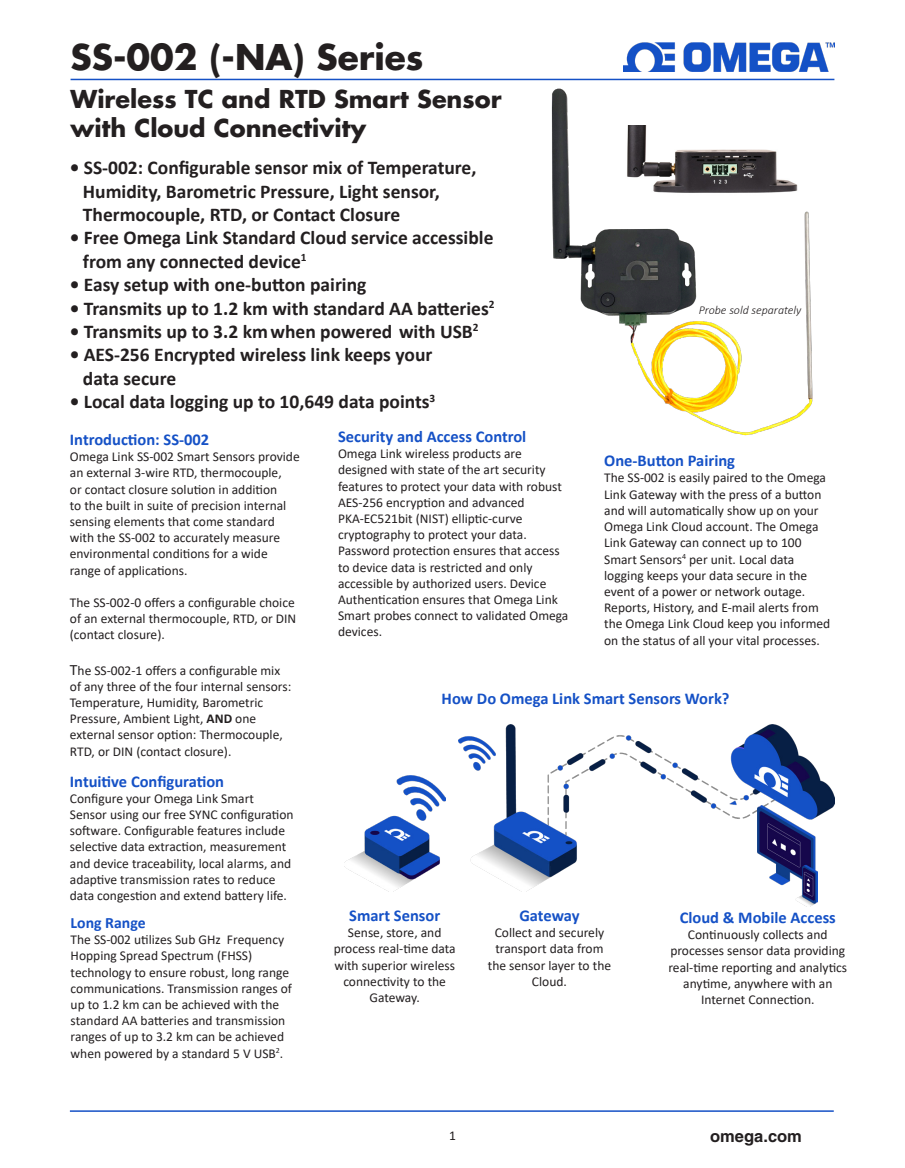
<style>
.page{position:relative;width:905px;height:1168px;background:#fff}
.page>*{position:absolute;margin:0;border:0;box-sizing:border-box;transform-origin:0 0}
.t1{font:700 34.5px "Futura";color:#231f20}
.t2{font:700 24px/28.8px "Futura";color:#231f20}
.t3{font:700 19.5px "Calibri";color:#231f20}
.t4{font:700 16.5px "Calibri";color:#1551c6}
.t5{font:700 16.5px "Helvetica";color:#231f20}
.t6{font:700 15.75px "Calibri";color:#1551c6}
.t7{font:13.5px/16.2px "Calibri";color:#231f20}
.t8{font:italic 300 12px "Calibri";color:#231f20}
.s1{font-size:15.75px}
.s2{font-weight:700}
</style>
<div class="page">
<hr style="left:71px;top:79px;width:763px;height:1px;background:#1551c6">
<img style="left:623px;top:43px;width:211px;height:28px">
<hr style="left:70px;top:1110px;width:763px;height:2px;background:#1551c6">
<img style="left:459px;top:724px;width:375px;height:167px">
<img style="left:344px;top:775px;width:101px;height:116px">
<img style="left:757px;top:806px;width:60px;height:100px">
<img style="left:536px;top:80px;width:299px;height:356px">
<img style="left:603px;top:125px;width:231px;height:84px">
<p class="t1" style="left:71px;top:34px;width:354px">SS-002 (-NA) Series</p>
<p class="t2" style="left:71px;top:84px;width:432px">Wireless TC and RTD Smart Sensor with Cloud Connectivity</p>
<p class="t3" style="left:70px;top:154px;width:408px">• SS-002: Configurable sensor mix of Temperature,</p>
<p class="t3" style="left:83px;top:177px;width:358px">Humidity, Barometric Pressure, Light sensor,</p>
<p class="t3" style="left:83px;top:201px;width:319px">Thermocouple, RTD, or Contact Closure</p>
<p class="t3" style="left:70px;top:224px;width:425px">• Free Omega Link Standard Cloud service accessible</p>
<p class="t3" style="left:83px;top:247px;width:225px">from any connected device<sup>1</sup></p>
<p class="t3" style="left:70px;top:271px;width:298px">• Easy setup with one-button pairing</p>
<p class="t3" style="left:70px;top:294px;width:426px">• Transmits up to 1.2 km with standard AA batteries<sup>2</sup></p>
<p class="t3" style="left:70px;top:318px;width:410px">• Transmits up to 3.2 kmwhen powered with USB<sup>2</sup></p>
<p class="t3" style="left:70px;top:341px;width:364px">• AES-256 Encrypted wireless link keeps your</p>
<p class="t3" style="left:83px;top:364px;width:95px">data secure</p>
<p class="t3" style="left:70px;top:388px;width:367px">• Local data logging up to 10,649 data points<sup>3</sup></p>
<p class="t8" style="left:698px;top:303px;width:104px">Probe sold separately</p>
<p class="t4" style="left:70px;top:428px;width:141px">Introduction: SS-002</p>
<p class="t7" style="left:70px;top:448px;width:231px">Omega Link SS-002 Smart Sensors provide an external 3-wire RTD, thermocouple,<br>or contact closure solution in addition<br>to the built in suite of precision internal sensing elements that come standard with the SS-002 to accurately measure environmental conditions for a wide range of applications.</p>
<p class="t7" style="left:70px;top:594px;width:228px;text-align:justify">The SS-002-0 offers a configurable choice of an external thermocouple, RTD, or DIN (contact closure).</p>
<p class="t7" style="left:70px;top:661px;width:223px"><span class="s1">T</span>he SS-002-1 offers a configurable mix of any three of the four internal sensors:<br>Temperature, Humidity, Barometric Pressure, Ambient Light, <span class="s2">AND</span> one external sensor option: Thermocouple, RTD, or DIN (contact closure).</p>
<p class="t4" style="left:70px;top:769px;width:156px">Intuitive Configuration</p>
<p class="t7" style="left:70px;top:790px;width:225px">Configure your Omega Link Smart Sensor using our free SYNC configuration software. Configurable features include selective data extraction, measurement and device traceability, local alarms, and adaptive transmission rates to reduce data congestion and extend battery life.</p>
<p class="t6" style="left:71px;top:911px;width:76px">Long Range</p>
<p class="t7" style="left:71px;top:931px;width:223px">The SS-002 utilizes Sub GHz Frequency Hopping Spread Spectrum (FHSS) technology to ensure robust, long range communications. Transmission ranges of up to 1.2 km can be achieved with the standard AA batteries and transmission ranges of up to 3.2 km can be achieved when powered by a standard 5 V USB<sup>2</sup>.</p>
<p class="t4" style="left:338px;top:425px;width:190px">Security and Access Control</p>
<p class="t7" style="left:338px;top:445px;width:232px">Omega Link wireless products are designed with state of the art security features to protect your data with robust AES-256 encryption and advanced PKA-EC521bit (NIST) elliptic-curve cryptography to protect your data.<br>Password protection ensures that access to device data is restricted and only accessible by authorized users. Device Authentication ensures that Omega Link Smart probes connect to validated Omega devices.</p>
<p class="t4" style="left:604px;top:449px;width:132px">One-Button Pairing</p>
<p class="t7" style="left:604px;top:469px;width:228px">The SS-002 is easily paired to the Omega Link Gateway with the press of a button and will automatically show up on your Omega Link Cloud account. The Omega Link Gateway can connect up to 100<br>Smart Sensors<sup>4</sup> per unit. Local data logging keeps your data secure in the event of a power or network outage.<br>Reports, History, and E-mail alerts from the Omega Link Cloud keep you informed on the status of all your vital processes.</p>
<p class="t4" style="left:441px;top:687px;width:289px">How Do Omega Link Smart Sensors Work?</p>
<p class="t4" style="left:349px;top:904px;width:92px">Smart Sensor</p>
<p class="t7" style="left:333px;top:924px;width:124px;text-align:center">Sense, store, and process real-time data with superior wireless connectivity to the<br>Gateway.</p>
<p class="t4" style="left:519px;top:904px;width:62px">Gateway</p>
<p class="t7" style="left:488px;top:924px;width:125px;text-align:center">Collect and securely transport data from the sensor layer to the<br>Cloud.</p>
<p class="t7" style="left:449px;top:1126px;width:8px">1</p>
<p class="t4" style="left:679px;top:906px;width:158px">Cloud &amp; Mobile Access</p>
<p class="t7" style="left:668px;top:926px;width:180px;text-align:center">Continuously collects and processes sensor data providing real-time reporting and analytics anytime, anywhere with an<br>Internet Connection.</p>
<p class="t5" style="left:710px;top:1126px;width:93px">omega.com</p>
</div>
